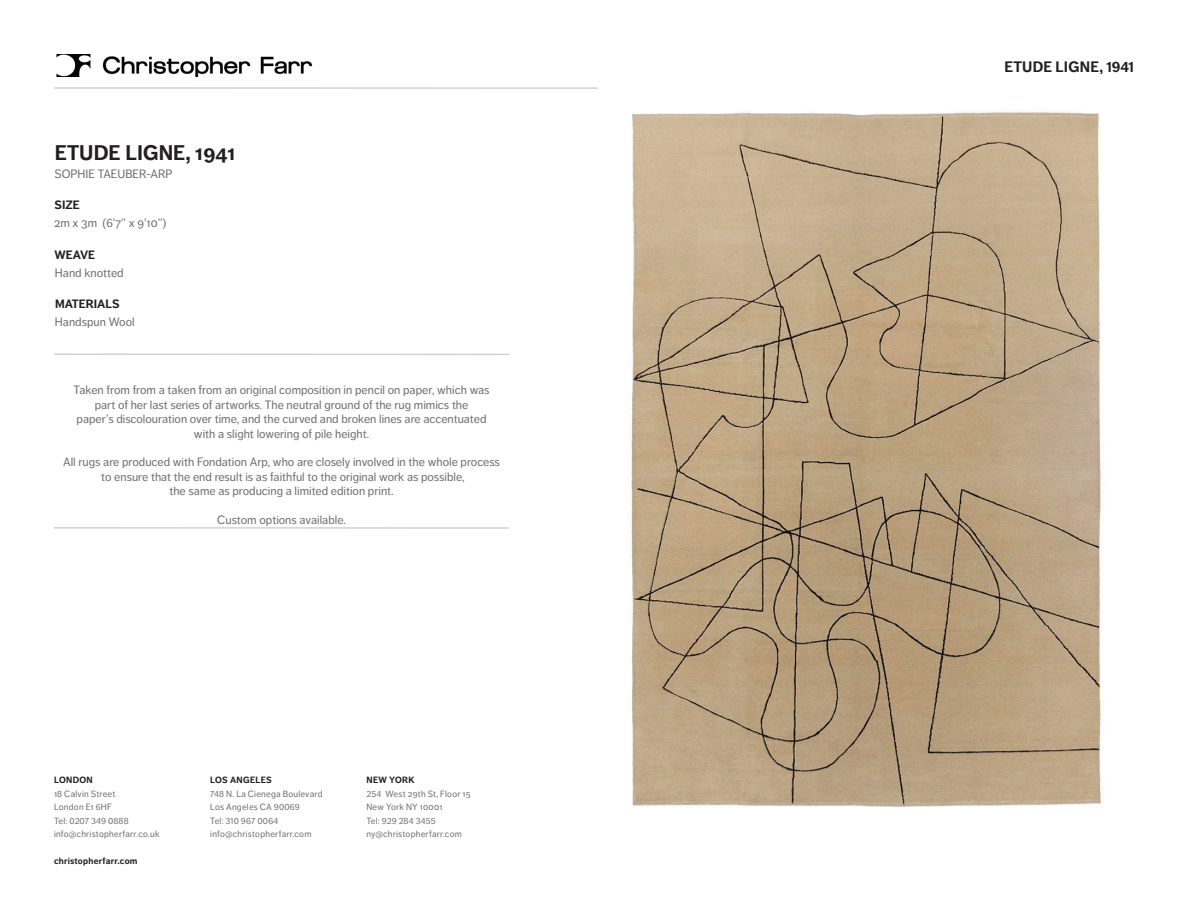
<style>
.page{position:relative;width:1188px;height:918px;background:#fff}
.page>*{position:absolute;margin:0;border:0;box-sizing:border-box;transform-origin:0 0}
.t1{font:700 21px "Dagny OT";color:#231f20}
.t2{font:700 15px "Dagny OT";letter-spacing:.01em;color:#231f20}
.t3{font:12px/14.4px "Dagny OT";color:#6c6d70;text-align:center}
.t4{font:700 12px "Dagny OT";color:#231f20}
.t5{font:9px/13.5px "Dagny OT";letter-spacing:.025em;color:#6c6d70}
.t6{font:700 9px "Dagny OT";letter-spacing:.025em;color:#231f20}
</style>
<div class="page">
<hr style="left:54px;top:87px;width:1080px;height:2px;background:#d1d2d4">
<hr style="left:54px;top:353px;width:455px;height:2px;background:#d1d2d4">
<hr style="left:54px;top:527px;width:455px;height:2px;background:#d1d2d4">
<img style="left:56px;top:54px;width:257px;height:23px">
<img style="left:598px;top:87px;width:536px;height:720px">
<h1 class="t1" style="left:55px;top:140px;width:182px">ETUDE LIGNE, 1941</h1>
<p class="t3" style="left:55px;top:167px;width:120px">SOPHIE TAEUBER-ARP</p>
<p class="t4" style="left:55px;top:198px;width:27px">SIZE</p>
<p class="t3" style="left:54px;top:216px;width:114px">2m x 3m (6’7’’ x 9’10’’)</p>
<p class="t4" style="left:55px;top:248px;width:42px">WEAVE</p>
<p class="t3" style="left:55px;top:266px;width:70px">Hand knotted</p>
<p class="t4" style="left:55px;top:297px;width:66px">MATERIALS</p>
<p class="t3" style="left:55px;top:315px;width:81px">Handspun Wool</p>
<p class="t3" style="left:74px;top:383px;width:418px">Taken from from a taken from an original composition in pencil on paper, which was part of her last series of artworks. The neutral ground of the rug mimics the<br>paper’s discolouration over time, and the curved and broken lines are accentuated with a slight lowering of pile height.</p>
<p class="t3" style="left:63px;top:455px;width:438px">All rugs are produced with Fondation Arp, who are closely involved in the whole process to ensure that the end result is as faithful to the original work as possible,<br>the same as producing a limited edition print.</p>
<p class="t3" style="left:217px;top:513px;width:130px">Custom options available.</p>
<p class="t6" style="left:54px;top:775px;width:40px">LONDON</p>
<p class="t5" style="left:54px;top:787px;width:107px">18 Calvin Street<br>London E1 6HF<br>Tel: 0207 349 0888 info@christopherfarr.co.uk</p>
<p class="t6" style="left:54px;top:856px;width:85px">christopherfarr.com</p>
<p class="t6" style="left:210px;top:775px;width:63px">LOS ANGELES</p>
<p class="t5" style="left:210px;top:787px;width:114px">748 N. La Cienega Boulevard<br>Los Angeles CA 90069<br>Tel: 310 967 0064 info@christopherfarr.com</p>
<p class="t6" style="left:366px;top:775px;width:50px">NEW YORK</p>
<p class="t5" style="left:366px;top:787px;width:106px">254 West 29th St, Floor 15<br>New York NY 10001<br>Tel: 929 284 3455 ny@christopherfarr.com</p>
<p class="t2" style="left:1005px;top:57px;width:131px">ETUDE LIGNE, 1941</p>
</div>
